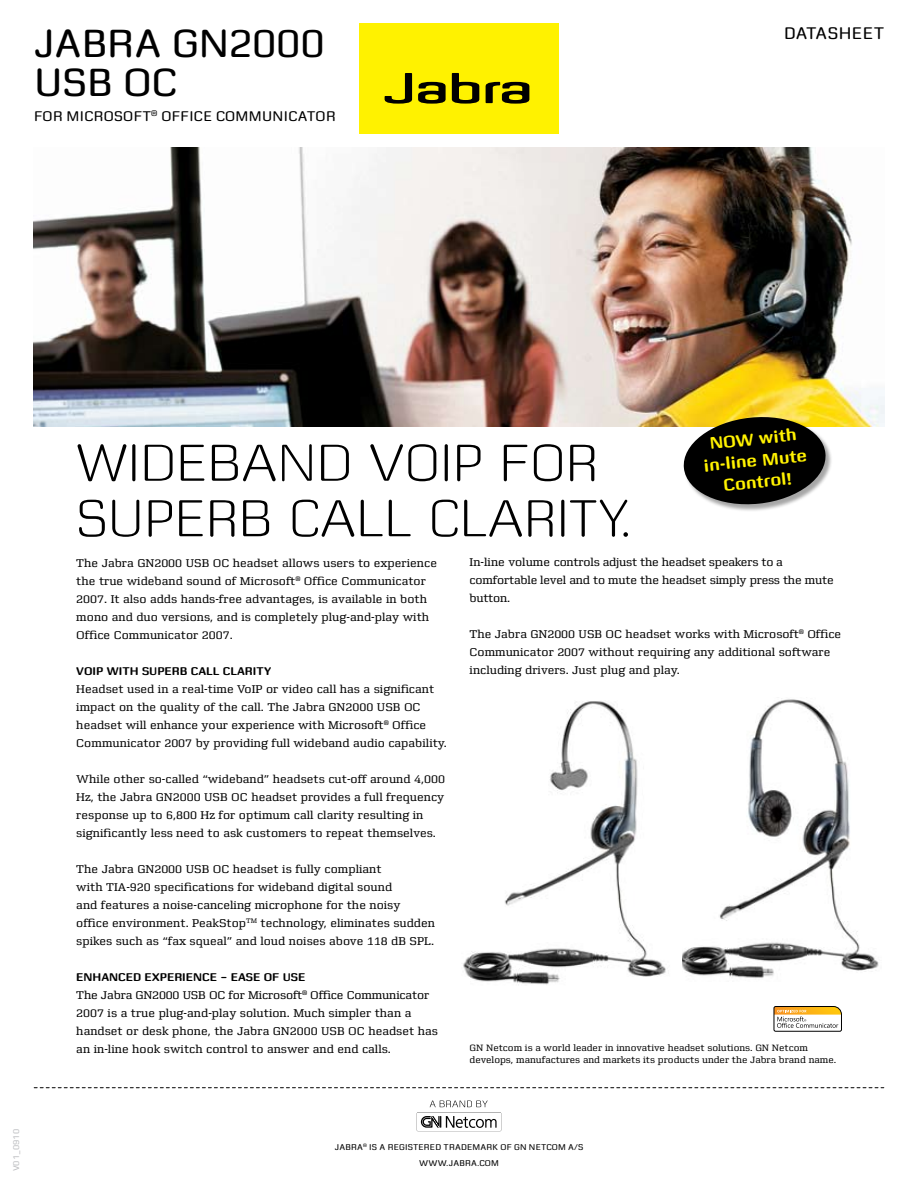
<style>
.page{position:relative;width:918px;height:1188px;background:#fff}
.page>*{position:absolute;margin:0;border:0;box-sizing:border-box;transform-origin:0 0}
.t1{font:300 55.5px/55.5px "Zetta Round";color:#000}
.t2{font:42px/39px "Zetta Round";letter-spacing:-.005em;color:#000}
.t3{font:700 18px "Zetta Round";color:#fff200}
.t4{font:18px "Zetta Round";letter-spacing:.025em;color:#000}
.t5{font:15px "Zetta Round";letter-spacing:.025em;color:#000}
.t6{font:12px/18px "Zetta Serif";color:#000}
.t7{font:12px/18px "Zetta Serif";letter-spacing:-.02em;color:#000}
.t8{font:700 12px "Zetta Round";color:#000}
.t9{font:9.75px/12.6px "Zetta Serif";letter-spacing:-.005em;color:#000}
.t10{font:9px "Zetta Round";letter-spacing:.025em;color:#000}
.t11{font:9px "Zetta Round";color:#bcbdc0}
</style>
<div class="page">
<img style="left:34px;top:148px;width:850px;height:278px">
<svg style="left:34px;top:1087px;width:850px;height:1px"></svg>
<svg style="left:416px;top:1100px;width:86px;height:31px"></svg>
<div style="left:359px;top:23px;width:200px;height:111px;background:#fff200"></div>
<svg style="left:385px;top:73px;width:27px;height:31px"></svg>
<svg style="left:418px;top:82px;width:28px;height:22px"></svg>
<svg style="left:452px;top:73px;width:27px;height:31px"></svg>
<svg style="left:486px;top:82px;width:43px;height:22px"></svg>
<div style="left:684px;top:417px;width:149px;height:95px;background:#000;opacity:.35"></div>
<img style="left:682px;top:699px;width:197px;height:311px">
<img style="left:463px;top:701px;width:203px;height:284px">
<svg style="left:774px;top:1006px;width:68px;height:25px"></svg>
<svg style="left:681px;top:414px;width:147px;height:94px;background:#474433"></svg>
<h2 class="t2" style="left:34px;top:24px;width:292px">JABRA GN2000<br>USB OC</h2>
<h3 class="t4" style="left:784px;top:24px;width:102px">DATASHEET</h3>
<p class="t5" style="left:34px;top:108px;width:204px">FOR MICROSOFT<sup>®</sup> OFFICE COMM</p>
<p class="t5" style="left:262px;top:108px;width:75px">UN ICATOR</p>
<p class="t11" style="left:11px;top:1171px;width:44px;rotate:-90deg">V01_0910</p>
<h1 class="t1" style="left:76px;top:436px;width:558px">WIDEBAND VOIP FOR<br>SUPERB CALL CLARITY.</h1>
<h3 class="t3" style="left:758px;top:429px;width:42px;rotate:-6deg">WI TH</h3>
<h3 class="t3" style="left:703px;top:456px;width:105px;rotate:-6deg">IN-LINE MUTE</h3>
<h3 class="t3" style="left:723px;top:476px;width:70px;rotate:-6deg">CONTROL!</h3>
<p class="t6" style="left:76px;top:555px;width:362px">The Jabra GN2000 USB OC headset allows users to experience the true wideband sound of Microsoft<sup>®</sup> Office Communicator 2007. It also adds hands-free advantages, is available in both mono and duo versions, and is completely plug-and-play with Office Communicator 2007.</p>
<p class="t8" style="left:76px;top:665px;width:197px">VOIP WITH SUPERB CALL CLARITY</p>
<p class="t6" style="left:76px;top:681px;width:372px">Headset used in a real-time VoIP or video call has a significant impact on the quality of the call. The Jabra GN2000 USB OC headset will enhance your experience with Microsoft<sup>®</sup> Office Communicator 2007 by providing full wideband audio capability.</p>
<p class="t6" style="left:76px;top:771px;width:370px">While other so-called “wideband” headsets cut-off around 4,000<br>Hz, the Jabra GN2000 USB OC headset provides a full frequency response up to 6,800 Hz for optimum call clarity resulting in significantly less need to ask customers to repeat themselves.</p>
<p class="t6" style="left:76px;top:861px;width:360px">The Jabra GN2000 USB OC headset is fully compliant<br>with TIA-920 specifications for wideband digital sound<br>and features a noise-canceling microphone for the noisy office environment. PeakStop<sup>TM</sup> technology, eliminates sudden spikes such as “fax squeal” and loud noises above 118 dB SPL.</p>
<p class="t8" style="left:76px;top:971px;width:230px">ENHANCED EXPERIENCE – EASE OF USE</p>
<p class="t6" style="left:76px;top:987px;width:363px">The Jabra GN2000 USB OC for Microsoft<sup>®</sup> Office Communicator 2007 is a true plug-and-play solution. Much simpler than a handset or desk phone, the Jabra GN2000 USB OC headset has an in-line hook switch control to answer and end calls.</p>
<p class="t7" style="left:470px;top:553px;width:366px">In-line volume controls adjust the headset speakers to a comfortable level and to mute the headset simply press the mute button.</p>
<p class="t6" style="left:470px;top:625px;width:373px">The Jabra GN2000 USB OC headset works with Microsoft<sup>®</sup> Office<br>Communicator 2007 without requiring any additional software including drivers. Just plug and play.</p>
<p class="t9" style="left:470px;top:1042px;width:368px">GN Netcom is a world leader in innovative headset solutions. GN Netcom develops, manufactures and markets its products under the Jabra brand name.</p>
<p class="t10" style="left:335px;top:1142px;width:219px">JABRA<sup>®</sup> IS A REGISTERED TRADEMARK OF GN NETCOM</p>
<p class="t10" style="left:568px;top:1142px;width:16px">A/S</p>
<p class="t10" style="left:419px;top:1158px;width:68px">WWW.JABRA.COM</p>
</div>
